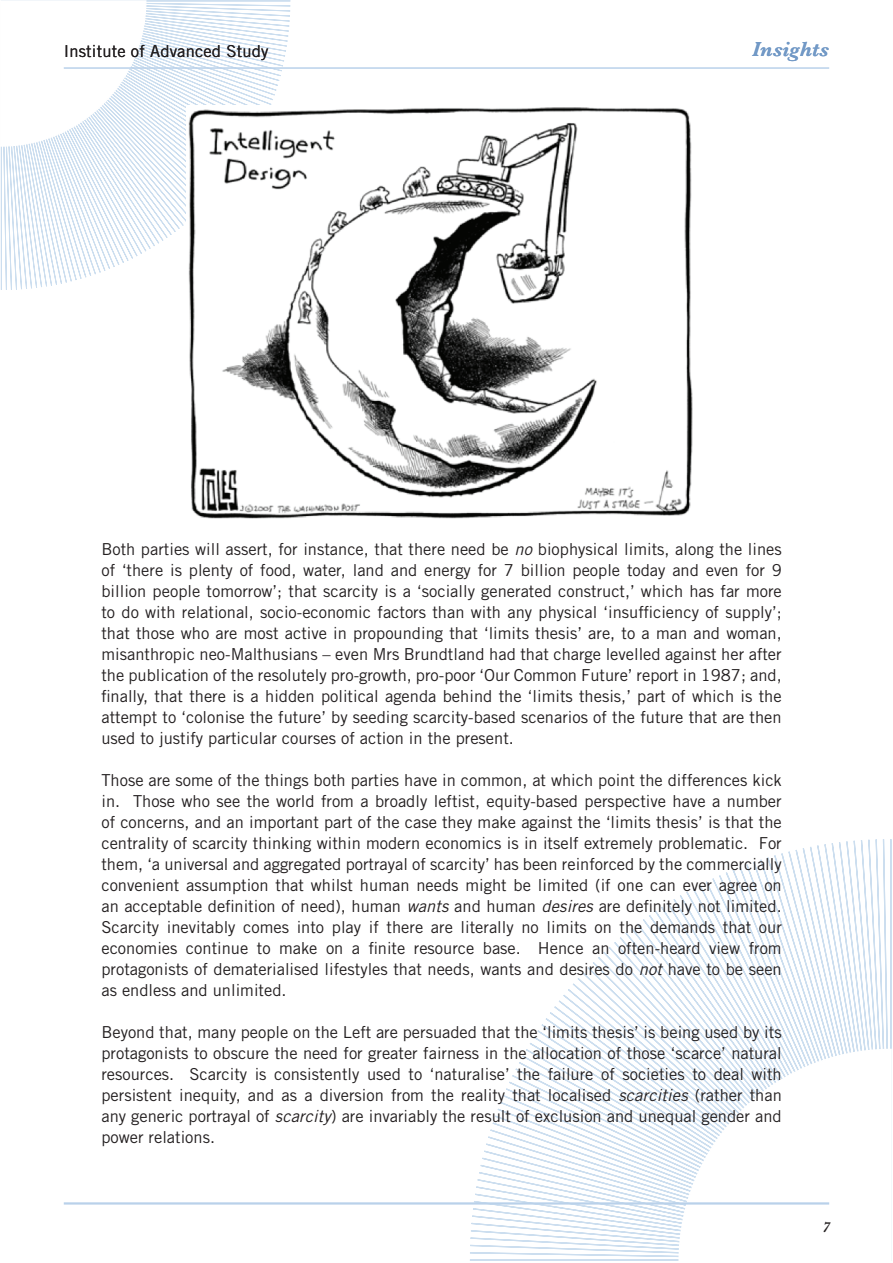
<style>
.page{position:relative;width:893px;height:1263px;background:#fff}
.page>*{position:absolute;margin:0;border:0;box-sizing:border-box;transform-origin:0 0}
.t1{font:italic 600 21px "Baskerville";letter-spacing:.01em;color:#7299c6}
.t2{font:16.5px/21px "Trade Gothic";color:#231f20;text-align:justify}
.t3{font:italic 600 15px "Baskerville";color:#231f20}
.s1{font-style:italic}
</style>
<div class="page">
<svg style="left:0;top:0;width:291px;height:290px"></svg>
<svg style="left:0;top:0;width:147px;height:147px"></svg>
<svg style="left:469px;top:839px;width:423px;height:422px"></svg>
<svg style="left:677px;top:1048px;width:215px;height:213px"></svg>
<hr style="left:64px;top:67px;width:765px;height:2px;background:#b9d1ea">
<hr style="left:64px;top:1202px;width:765px;height:2px;background:#b9d1ea">
<img style="left:186px;top:105px;width:507px;height:414px">
<p class="t2" style="left:64px;top:40px;width:206px">Institute of Advanced Study</p>
<p class="t1" style="left:752px;top:37px;width:78px">Insights</p>
<p class="t2" style="left:101px;top:538px;width:682px">Both parties will assert, for instance, that there need be <span class="s1">no</span> biophysical limits, along the lines of ‘there is plenty of food, water, land and energy for 7 billion people today and even for 9 billion people tomorrow’; that scarcity is a ‘socially generated construct,’ which has far more to do with relational, socio-economic factors than with any physical ‘insufficiency of supply’; that those who are most active in propounding that ‘limits thesis’ are, to a man and woman, misanthropic neo-Malthusians – even Mrs Brundtland had that charge levelled against her after the publication of the resolutely pro-growth, pro-poor ‘Our Common Future’ report in 1987; and, finally, that there is a hidden political agenda behind the ‘limits thesis,’ part of which is the attempt to ‘colonise the future’ by seeding scarcity-based scenarios of the future that are then used to justify particular courses of action in the present.</p>
<p class="t2" style="left:101px;top:769px;width:682px">Those are some of the things both parties have in common, at which point the differences kick in. Those who see the world from a broadly leftist, equity-based perspective have a number of concerns, and an important part of the case they make against the ‘limits thesis’ is that the centrality of scarcity thinking within modern economics is in itself extremely problematic. For them, ‘a universal and aggregated portrayal of scarcity’ has been reinforced by the commercially convenient assumption that whilst human needs might be limited (if one can ever agree on an acceptable definition of need), human <span class="s1">wants</span> and human <span class="s1">desires</span> are definitely not limited.<br>Scarcity inevitably comes into play if there are literally no limits on the demands that our economies continue to make on a finite resource base. Hence an often-heard view from protagonists of dematerialised lifestyles that needs, wants and desires do <span class="s1">not</span> have to be seen as endless and unlimited.</p>
<p class="t2" style="left:101px;top:1021px;width:682px">Beyond that, many people on the Left are persuaded that the ‘limits thesis’ is being used by its protagonists to obscure the need for greater fairness in the allocation of those ‘scarce’ natural resources. Scarcity is consistently used to ‘naturalise’ the failure of societies to deal with persistent inequity, and as a diversion from the reality that localised <span class="s1">scarcities</span> (rather than any generic portrayal of <span class="s1">scarcity</span>) are invariably the result of exclusion and unequal gender and power relations.</p>
<p class="t3" style="left:822px;top:1218px;width:9px">7</p>
</div>
